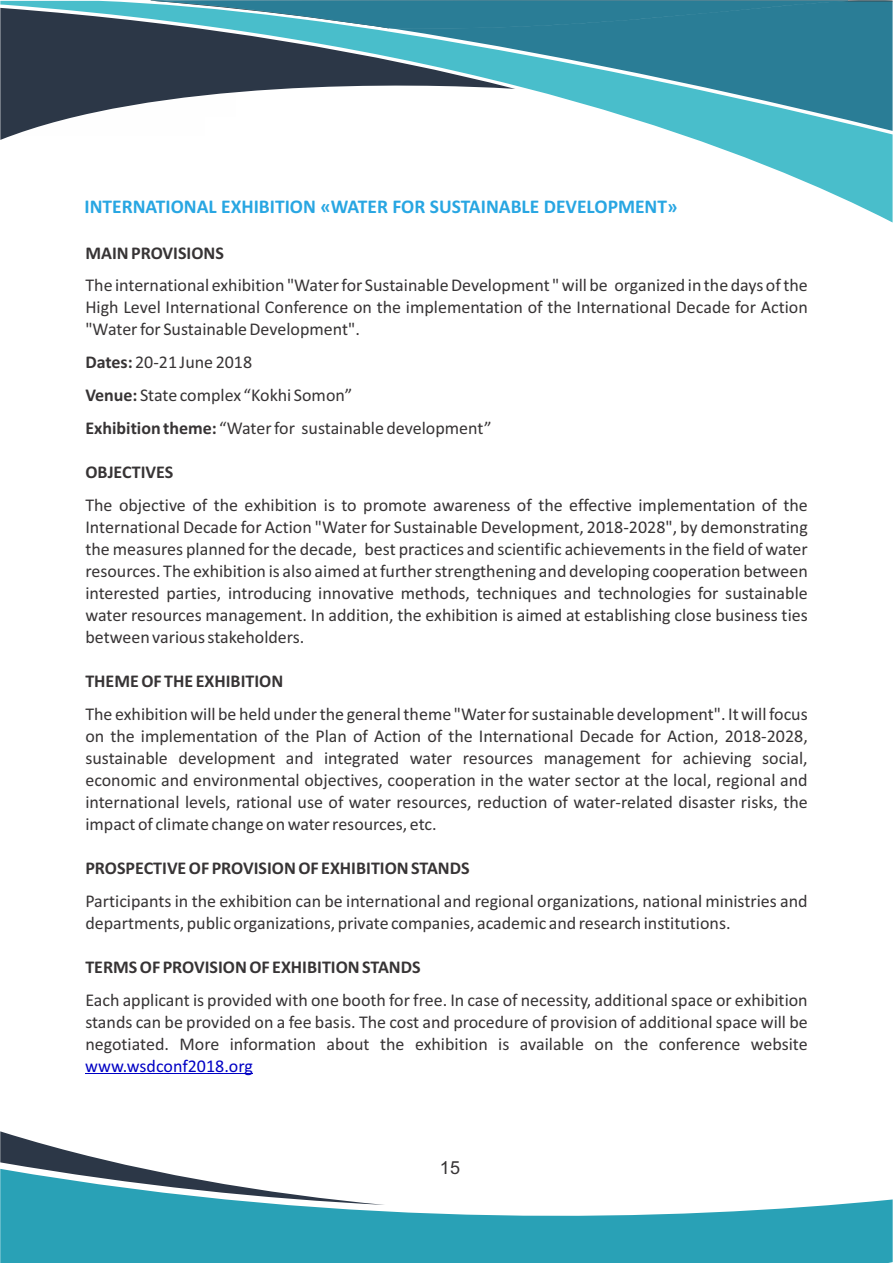
<style>
.page{position:relative;width:893px;height:1263px;background:#fff}
.page>*{position:absolute;margin:0;border:0;box-sizing:border-box;transform-origin:0 0}
.t1{font:700 19.5px "Calibri";color:#28a6e2}
.t2{font:18px/21.9px "Calibri";color:#373435;text-align:justify}
.t3{font:700 18px "Calibri";color:#373435}
.t4{font:18px "Calibri";color:#0000c4}
.t5{font:18px "Arial";color:#373435}
.s1{font-weight:700}
</style>
<div class="page">
<hr style="left:85px;top:1073px;width:168px;height:1px;background:#0000c4">
<svg style="left:0;top:1199px;width:893px;height:64px;fill:#29a1b6"></svg>
<svg style="left:0;top:1131px;width:385px;height:74px"></svg>
<svg style="left:0;top:138px;width:893px;height:84px"></svg>
<svg style="left:0;top:0;width:893px;height:138px"></svg>
<p class="t1" style="left:84px;top:198px;width:595px">INTERNATIONAL EXHIBITION «WATER FOR SUSTAINABLE DEVELOPMENT»</p>
<p class="t3" style="left:85px;top:245px;width:140px">MAIN PROVISIONS</p>
<p class="t2" style="left:85px;top:276px;width:724px">The international exhibition "Water for Sustainable Development " will be organized in the days of the High Level International Conference on the implementation of the International Decade for Action "Water for Sustainable Development".</p>
<p class="t2" style="left:85px;top:347px;width:408px;line-height:33px;text-align:left"><span class="s1">Dates:</span> 20-21 June 2018<br><span class="s1">Venue:</span> State complex “Kokhi Somon”<br><span class="s1">Exhibition theme:</span> “Water for sustainable development”</p>
<p class="t3" style="left:85px;top:465px;width:89px">OBJECTIVES</p>
<p class="t2" style="left:85px;top:496px;width:724px">The objective of the exhibition is to promote awareness of the effective implementation of the International Decade for Action "Water for Sustainable Development, 2018-2028", by demonstrating the measures planned for the decade, best practices and scientific achievements in the field of water resources. The exhibition is also aimed at further strengthening and developing cooperation between interested parties, introducing innovative methods, techniques and technologies for sustainable water resources management. In addition, the exhibition is aimed at establishing close business ties between various stakeholders.</p>
<p class="t3" style="left:85px;top:673px;width:199px">THEME OF THE EXHIBITION</p>
<p class="t2" style="left:85px;top:704px;width:724px">The exhibition will be held under the general theme "Water for sustainable development". It will focus on the implementation of the Plan of Action of the International Decade for Action, 2018-2028, sustainable development and integrated water resources management for achieving social, economic and environmental objectives, cooperation in the water sector at the local, regional and international levels, rational use of water resources, reduction of water-related disaster risks, the impact of climate change on water resources, etc.</p>
<p class="t3" style="left:85px;top:860px;width:386px">PROSPECTIVE OF PROVISION OF EXHIBITION STANDS</p>
<p class="t2" style="left:85px;top:891px;width:724px">Participants in the exhibition can be international and regional organizations, national ministries and departments, public organizations, private companies, academic and research institutions.</p>
<p class="t3" style="left:85px;top:959px;width:337px">TERMS OF PROVISION OF EXHIBITION STANDS</p>
<p class="t2" style="left:85px;top:990px;width:724px">Each applicant is provided with one booth for free. In case of necessity, additional space or exhibition stands can be provided on a fee basis. The cost and procedure of provision of additional space will be negotiated. More information about the exhibition is available on the conference website</p>
<p class="t4" style="left:85px;top:1058px;width:169px">www.wsdconf2018.org</p>
<p class="t5" style="left:440px;top:1161px;width:22px">15</p>
</div>
